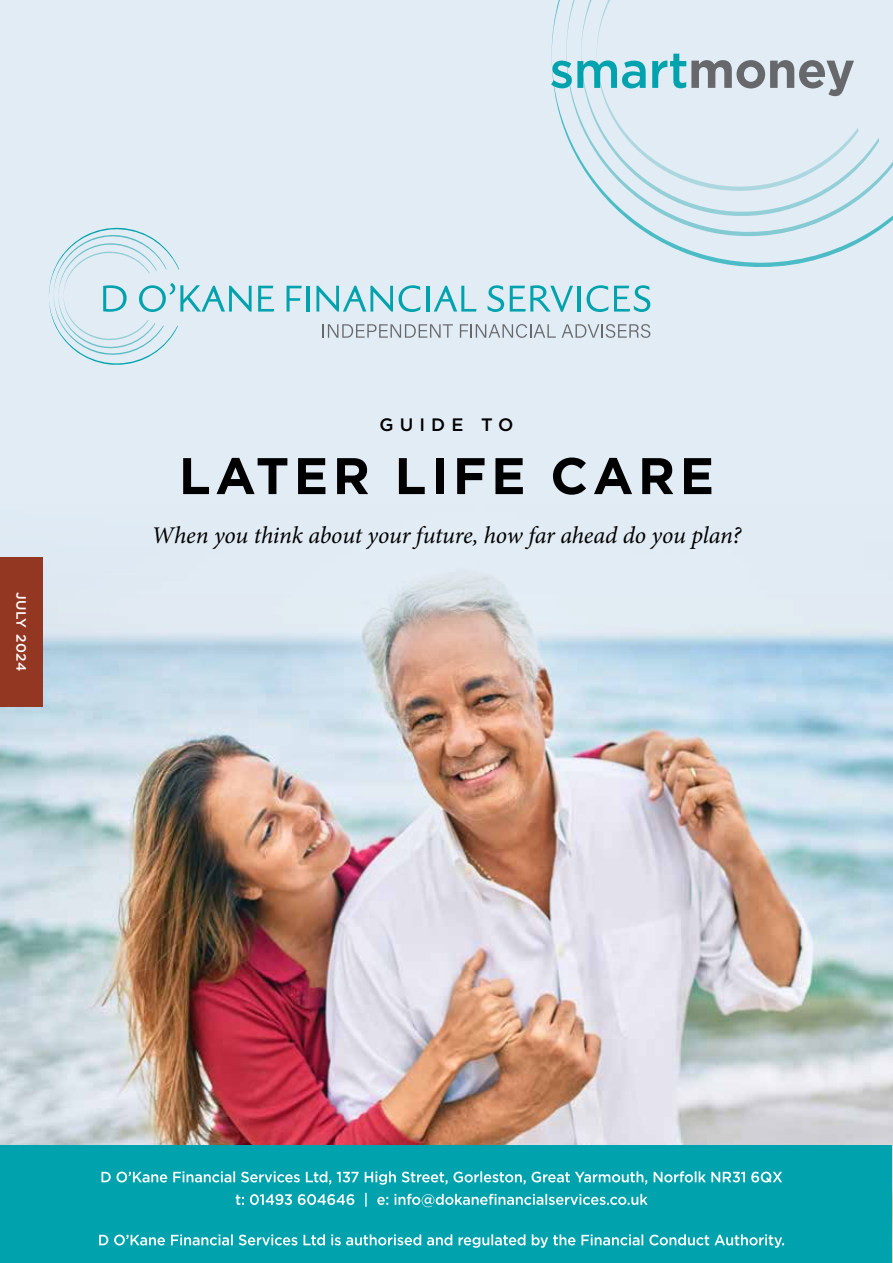
<style>
.page{position:relative;width:893px;height:1263px;background:#e1ecf5}
.page>*{position:absolute;margin:0;border:0;box-sizing:border-box;transform-origin:0 0}
.t1{font:700 51.3px "Gotham HTF";letter-spacing:.09em;color:#000}
.t2{font:italic 24px "Minion Pro";letter-spacing:-.01em;color:#000}
.t3{font:500 18px "Gotham HTF";letter-spacing:.34em;color:#000}
.t4{font:500 13.5px "Gotham HTF";letter-spacing:.035em;color:#fff}
</style>
<div class="page">
<img style="left:0;top:575px;width:893px;height:688px">
<div style="left:0;top:557px;width:43px;height:149px;background:#933723"></div>
<div style="left:0;top:1146px;width:892px;height:117px;background:#00a3ad"></div>
<svg style="left:258px;top:286px;width:16px;height:26px"></svg>
<svg style="left:287px;top:286px;width:15px;height:26px"></svg>
<hr style="left:306px;top:286px;width:3px;height:26px;background:#00a3ad">
<svg style="left:316px;top:286px;width:77px;height:26px"></svg>
<svg style="left:399px;top:285px;width:22px;height:27px"></svg>
<hr style="left:426px;top:286px;width:3px;height:26px;background:#00a3ad">
<svg style="left:434px;top:286px;width:42px;height:26px"></svg>
<svg style="left:487px;top:285px;width:17px;height:27px"></svg>
<svg style="left:510px;top:285px;width:63px;height:27px"></svg>
<hr style="left:578px;top:286px;width:3px;height:26px;background:#00a3ad">
<svg style="left:587px;top:285px;width:63px;height:27px"></svg>
<svg style="left:323px;top:324px;width:130px;height:14px"></svg>
<svg style="left:460px;top:324px;width:96px;height:14px"></svg>
<svg style="left:562px;top:324px;width:88px;height:14px"></svg>
<svg style="left:49px;top:227px;width:203px;height:138px"></svg>
<svg style="left:99px;top:1234px;width:685px;height:14px"></svg>
<svg style="left:236px;top:1193px;width:412px;height:14px"></svg>
<svg style="left:101px;top:1171px;width:681px;height:14px"></svg>
<svg style="left:551px;top:7px;width:316px;height:260px"></svg>
<svg style="left:557px;top:0;width:336px;height:238px"></svg>
<svg style="left:573px;top:0;width:311px;height:217px"></svg>
<svg style="left:551px;top:54px;width:303px;height:42px"></svg>
<p class="t4" style="left:29px;top:592px;width:81px;rotate:90deg">JULY 2024</p>
<p class="t3" style="left:379px;top:414px;width:136px">GUIDE TO</p>
<h1 class="t1" style="left:179px;top:446px;width:537px">LATER LIFE CARE</h1>
<p class="t2" style="left:152px;top:518px;width:591px">When you think about your future, how far ahead do you plan?</p>
</div>
